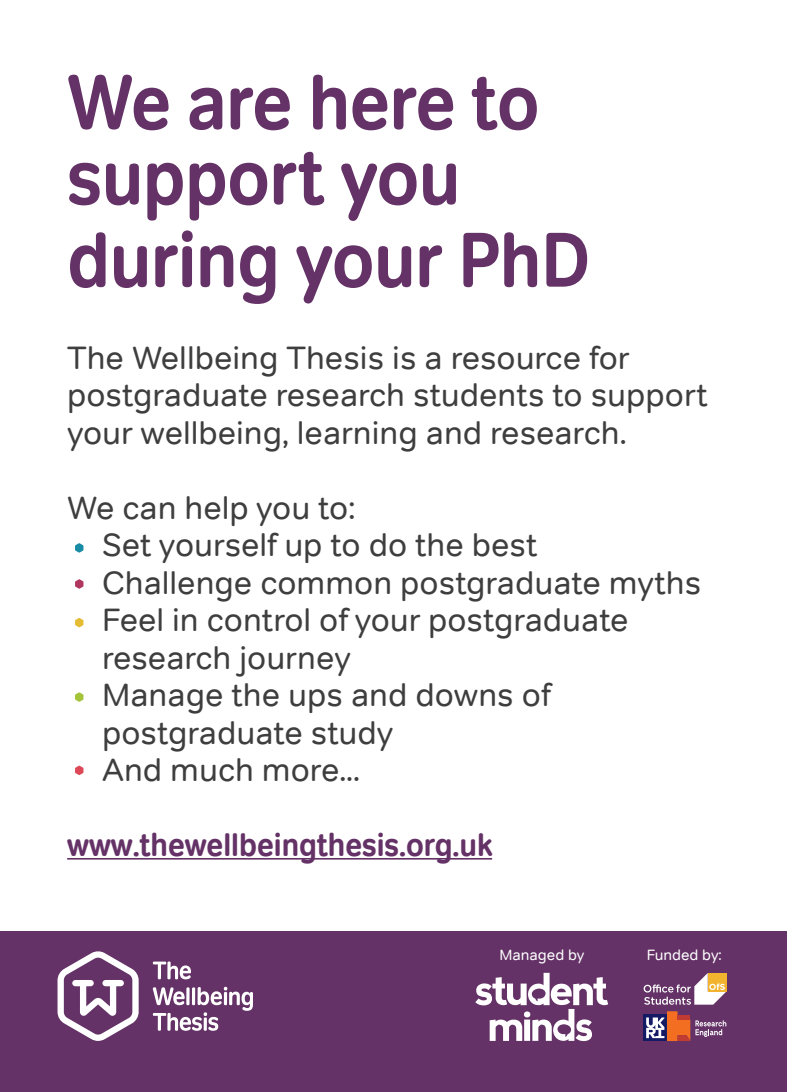
<style>
.page{position:relative;width:787px;height:1092px;background:#fff}
.page>*{position:absolute;margin:0;border:0;box-sizing:border-box;transform-origin:0 0}
.t1{font:77.5px/75px "Tondo Signage";letter-spacing:-.01em;color:#643266}
.t2{font:32.5px/37.5px "Tondo";color:#3e3e3f}
.t3{font:32.5px "Tondo Signage";color:#643266}
.t4{font:15px "Tondo";color:#fff}
</style>
<div class="page">
<div style="left:0;top:931px;width:787px;height:160px;background:#643266"></div>
<hr style="left:67px;top:857px;width:425px;height:2px;background:#643266">
<svg style="left:58px;top:951px;width:81px;height:89px"></svg>
<svg style="left:153px;top:961px;width:38px;height:18px"></svg>
<svg style="left:153px;top:986px;width:100px;height:44px"></svg>
<svg style="left:75px;top:543px;width:8px;height:9px"></svg>
<svg style="left:75px;top:579px;width:8px;height:9px"></svg>
<svg style="left:75px;top:618px;width:8px;height:9px"></svg>
<svg style="left:75px;top:692px;width:8px;height:9px"></svg>
<svg style="left:75px;top:765px;width:8px;height:10px"></svg>
<svg style="left:475px;top:972px;width:133px;height:68px"></svg>
<svg style="left:643px;top:973px;width:83px;height:31px"></svg>
<div style="left:643px;top:1014px;width:24px;height:26px;background:#141b64"></div>
<svg style="left:646px;top:1011px;width:80px;height:29px"></svg>
<h1 class="t1" style="left:67px;top:65px;width:473px">We are here to support you</h1>
<h1 class="t1" style="left:67px;top:223px;width:524px">during your PhD</h1>
<p class="t2" style="left:67px;top:338px;width:642px">The Wellbeing Thesis is a resource for postgraduate research students to support your wellbeing, learning and research.</p>
<p class="t2" style="left:102px;top:488px;width:601px;text-indent:-35px">We can help you to:<br>Set yourself up to do the best<br>Challenge common postgraduate myths<br>Feel in control of your postgraduate research journey<br>Manage the ups and downs of postgraduate study<br>And much more...</p>
<p class="t3" style="left:67px;top:825px;width:427px">www.thewellbeingthesis.org.uk</p>
<p class="t4" style="left:499px;top:945px;width:86px">Managed by</p>
<p class="t4" style="left:646px;top:945px;width:77px">Funded by:</p>
</div>
